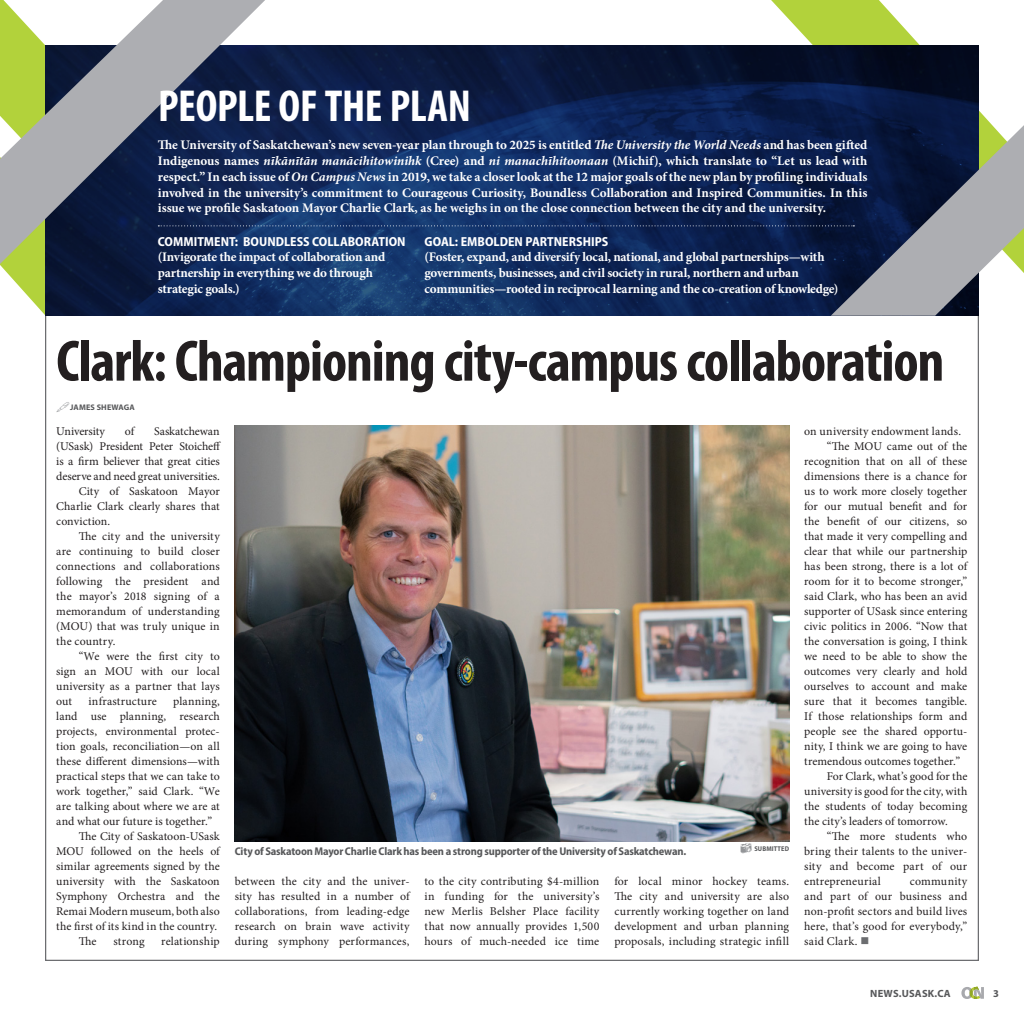
<style>
.page{position:relative;width:1024px;height:1024px;background:#fff}
.page>*{position:absolute;margin:0;border:0;box-sizing:border-box;transform-origin:0 0}
.heading_3{font:700 condensed 58.75px "Myriad Pro";letter-spacing:-.02em;color:#231f20}
.heading_3-2{font:700 condensed 45px "Myriad Pro";letter-spacing:-.01em;color:#fff}
.Copy{font:700 13.12px/15.8px "Minion Pro";letter-spacing:-.015em;color:#fff}
.Copy-2{font:700 semi-condensed 13.12px "Myriad Pro";color:#fff}
.Copy-3{font:11.88px/15px "Minion Pro";letter-spacing:.005em;color:#231f20;text-align:justify}
.Copy-4{font:11.88px "Minion Pro";letter-spacing:-.015em;color:#231f20}
.photo_caption{font:700 semi-condensed 11.25px "Myriad Pro";letter-spacing:-.015em;color:#57585a}
.t1{font:700 10.5px "Myriad Pro";letter-spacing:.02em;color:#57585a}
.t2{font:700 8.12px "Myriad Pro";letter-spacing:.02em;color:#57585a}
.t3{font:700 semi-condensed 6.88px "Myriad Pro";letter-spacing:.02em;color:#57585a}
.s1{font-style:italic}
.s2{color:#6c6d70}
</style>
<div class="page">
<svg style="left:0;top:264px;width:45px;height:51px"></svg>
<svg style="left:771px;top:0;width:221px;height:125px"></svg>
<svg style="left:45px;top:45px;width:934px;height:271px;background:#09183d"></svg>
<svg style="left:0;top:0;width:265px;height:264px;background:#7a8483"></svg>
<svg style="left:961px;top:987px;width:23px;height:12px"></svg>
<img style="left:235px;top:425px;width:554px;height:416px">
<svg style="left:158px;top:125px;width:866px;height:191px;background:#223863"></svg>
<p class="heading_3-2" style="left:158px;top:78px;width:314px">PEOPLE OF THE PLAN</p>
<p class="Copy" style="left:158px;top:137px;width:711px;text-align:justify">The University of Saskatchewan’s new seven-year plan through to 2025 is entitled <span class="s1">The University the World Needs</span> and has been gifted Indigenous names <span class="s1">nīkānītān manācihitowinihk</span> (Cree) and <span class="s1">ni manachīhitoonaan</span> (Michif), which translate to “Let us lead with respect.” In each issue of <span class="s1">On Campus News</span> in 2019, we take a closer look at the 12 major goals of the new plan by profiling individuals involved in the university’s commitment to Courageous Curiosity, Boundless Collaboration and Inspired Communities. In this issue we profile Saskatoon Mayor Charlie Clark, as he weighs in on the close connection between the city and the university.</p>
<p class="Copy-2" style="left:158px;top:234px;width:249px">COMMITMENT: BOUNDLESS COLLABORATION</p>
<p class="Copy" style="left:158px;top:249px;width:229px">(Invigorate the impact of collaboration and partnership in everything we do through strategic goals.)</p>
<p class="Copy-2" style="left:425px;top:234px;width:185px">GOAL: EMBOLDEN PARTNERSHIPS</p>
<p class="Copy" style="left:425px;top:249px;width:415px">(Foster, expand, and diversify local, national, and global partnerships—with governments, businesses, and civil society in rural, northern and urban communities—rooted in reciprocal learning and the co-creation of knowledge)</p>
<p class="heading_3" style="left:56px;top:324px;width:889px">Clark: Championing city-campus collaboration</p>
<p class="t2" style="left:70px;top:402px;width:66px">JAMES SHEWAGA</p>
<p class="Copy-3" style="left:56px;top:424px;width:166px;text-indent:98px">Saskatchewan (USask) President Peter Stoicheff is a firm believer that great cities deserve and need great universities.</p>
<p class="Copy-3" style="left:56px;top:484px;width:165px;text-indent:23px">City of Saskatoon Mayor Charlie Clark clearly shares that conviction.</p>
<p class="Copy-3" style="left:56px;top:529px;width:165px;text-indent:23px">The city and the university are continuing to build closer connections and collaborations following the president and the mayor’s 2018 signing of a memorandum of understanding (MOU) that was truly unique in the country.</p>
<p class="Copy-3" style="left:56px;top:649px;width:165px;text-indent:23px">“We were the first city to sign an MOU with our local university as a partner that lays out</p>
<p class="Copy-4" style="left:56px;top:423px;width:50px">University</p>
<p class="Copy-3" style="left:125px;top:424px;width:11px">of</p>
<p class="Copy-3" style="left:56px;top:694px;width:165px;text-indent:117px">planning, land use planning, research projects, environmental protec&shy;tion goals, reconciliation—on all these different dimensions—with practical steps that we can take to work together,” said Clark. “We are talking about where we are at and what our future is together.”</p>
<p class="Copy-3" style="left:56px;top:829px;width:165px;text-indent:23px">The City of Saskatoon-USask MOU followed on the heels of similar agreements signed by the university with the Saskatoon Symphony Orchestra and the Remai Modern museum, both also the first of its kind in the country.</p>
<p class="Copy-3" style="left:79px;top:934px;width:19px">The</p>
<p class="Copy-3" style="left:113px;top:934px;width:33px">strong</p>
<p class="Copy-3" style="left:161px;top:934px;width:60px">relationship</p>
<p class="Copy-3" style="left:89px;top:694px;width:70px">infrastructure</p>
<p class="photo_caption" style="left:235px;top:844px;width:453px">City of Saskatoon Mayor Charlie Clark has been a strong supporter of the University of Saskatchewan.</p>
<p class="t3" style="left:754px;top:844px;width:36px">SUBMITTED</p>
<p class="Copy-3" style="left:235px;top:874px;width:176px">between the city and the univer&shy;sity has resulted in a number of collaborations, from leading-edge research on brain wave activity during symphony performances,</p>
<p class="Copy-3" style="left:614px;top:874px;width:176px">for local minor hockey teams.<br>The city and university are also currently working together on land development and urban planning proposals, including strategic infill</p>
<p class="Copy-3" style="left:425px;top:874px;width:176px">to the city contributing $4-million in funding for the university’s new Merlis Belsher Place facility that now annually provides 1,500 hours of much-needed ice time</p>
<p class="Copy-3" style="left:804px;top:424px;width:158px">on university endowment lands.</p>
<p class="Copy-3" style="left:804px;top:439px;width:165px;text-indent:23px">“The MOU came out of the recognition that on all of these dimensions there is a chance for us to work more closely together for our mutual benefit and for the benefit of our citizens, so that made it very compelling and clear that while our partnership has been strong, there is a lot of room for it to become stronger,” said Clark, who has been an avid supporter of USask since entering civic politics in 2006. “Now that the conversation is going, I think we need to be able to show the outcomes very clearly and hold ourselves to account and make sure that it becomes tangible.<br>If those relationships form and people see the shared opportu&shy;nity, I think we are going to have tremendous outcomes together.”</p>
<p class="Copy-3" style="left:804px;top:769px;width:165px;text-indent:23px">For Clark, what’s good for the university is good for the city, with the students of today becoming the city’s leaders of tomorrow.</p>
<p class="Copy-3" style="left:804px;top:829px;width:165px;text-indent:23px">“The more students who bring their talents to the univer&shy;sity and become part of our entrepreneurial</p>
<p class="Copy-3" style="left:804px;top:874px;width:165px;text-indent:106px">community and part of our business and non-profit sectors and build lives here, that’s good for everybody,” said Clark. <span class="s2">■</span></p>
<p class="t1" style="left:870px;top:986px;width:82px">NEWS.USASK.CA</p>
<p class="t1" style="left:993px;top:986px;width:7px">3</p>
</div>
